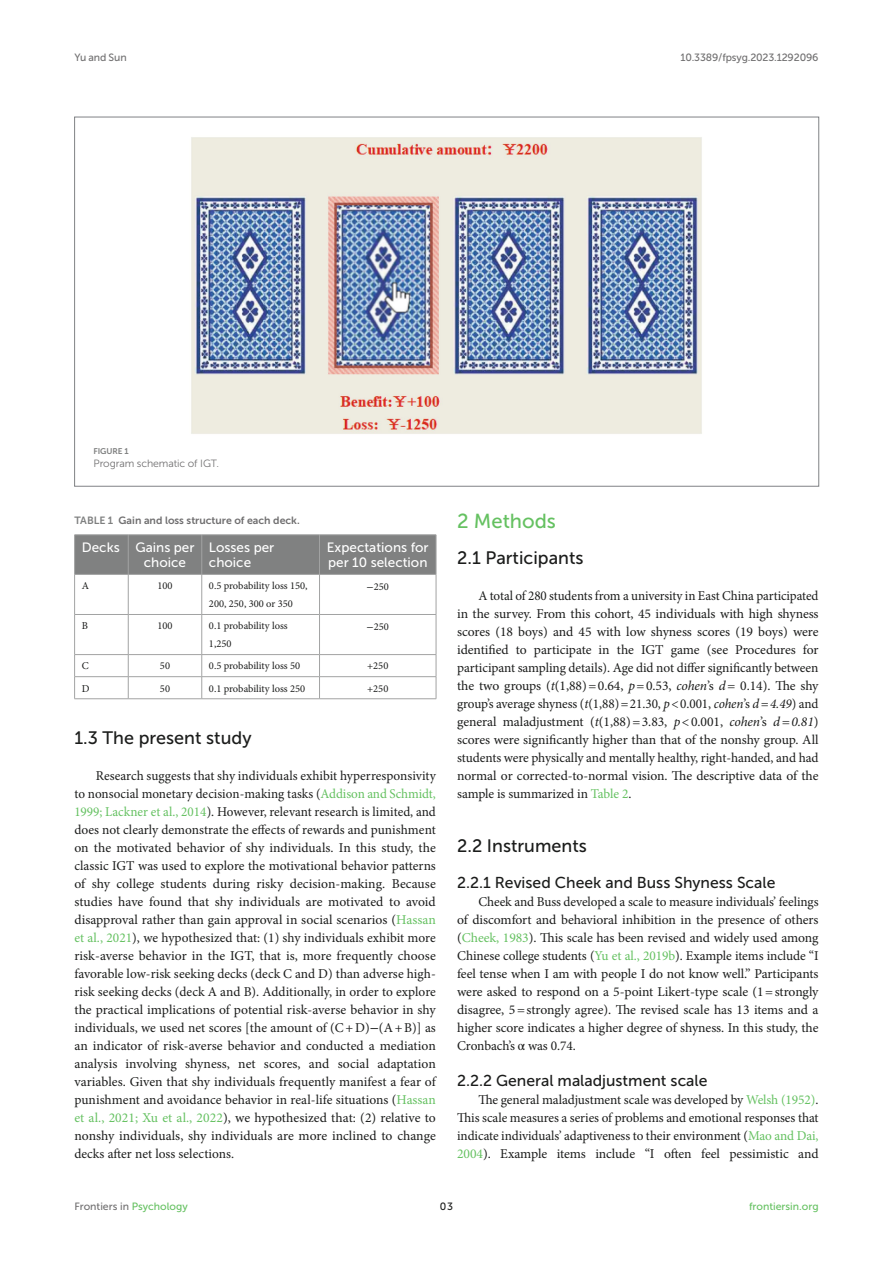
<style>
.page{position:relative;width:893px;height:1263px;background:#fff}
.page>*{position:absolute;margin:0;border:0;box-sizing:border-box;transform-origin:0 0}
.HEAD_1{font:20.25px "Museo Sans 500";color:#65c161}
.HEAD_2{font:18px "Museo Sans 500";color:#1b1c1b}
.HEAD_2_after_HEAD_1{font:18px "Museo Sans 500";color:#1b1c1b}
.HEAD_3_after_HEAD_2{font:15.75px "Museo Sans 500";color:#1b1c1b}
.HEAD_3{font:15.75px "Museo Sans 500";color:#1b1c1b}
.TEXT_FLUSH{font:13.5px/18px "Minion Pro";letter-spacing:-.005em;color:#1b1c1b;text-align:justify}
.TB_CH{font:13.5px/15px "Museo Sans 500";color:#fff}
.TB_TX{font:10.5px/18px "Minion Pro";color:#1b1c1b}
.t1{font:10.5px "Museo Sans 500";letter-spacing:-.015em;color:#706f70}
.TT{font:10.5px "Museo Sans 700";color:#706f70}
.FIG_LEG{font:10.5px "Museo Sans 300";letter-spacing:-.01em;color:#706f70}
.t2{font:10.5px "Museo Sans 500";color:#65c161}
.t3{font:10.5px "Museo Sans 500";color:#1b1c1b}
.FIG_HD{font:8.25px "Museo Sans 700";letter-spacing:-.01em;color:#7e7f7f}
.s1{color:#7e7f7f}
.s2{font-family:"STIX General"}
.s3{color:#65c161}
.s4{font-style:italic}
</style>
<div class="page">
<img style="left:191px;top:137px;width:511px;height:297px">
<div style="left:75px;top:535px;width:361px;height:39px;background:#808181"></div>
<hr style="left:202px;top:654px;width:118px;height:1px;background:#a2a3a3">
<hr style="left:202px;top:676px;width:118px;height:1px;background:#a2a3a3">
<hr style="left:202px;top:698px;width:118px;height:1px;background:#a2a3a3">
<hr style="left:201px;top:615px;width:1px;height:39px;background:#a2a3a3">
<hr style="left:128px;top:654px;width:74px;height:1px;background:#a2a3a3">
<hr style="left:128px;top:676px;width:74px;height:1px;background:#a2a3a3">
<svg style="left:201px;top:655px;width:1px;height:43px"></svg>
<hr style="left:128px;top:698px;width:74px;height:1px;background:#a2a3a3">
<hr style="left:319px;top:615px;width:1px;height:39px;background:#a2a3a3">
<hr style="left:436px;top:615px;width:1px;height:39px;background:#a2a3a3">
<hr style="left:320px;top:654px;width:116px;height:1px;background:#a2a3a3">
<hr style="left:320px;top:676px;width:116px;height:1px;background:#a2a3a3">
<svg style="left:319px;top:655px;width:1px;height:43px"></svg>
<svg style="left:436px;top:655px;width:1px;height:43px"></svg>
<hr style="left:320px;top:698px;width:116px;height:1px;background:#a2a3a3">
<hr style="left:74px;top:615px;width:1px;height:39px;background:#a2a3a3">
<hr style="left:128px;top:615px;width:1px;height:39px;background:#a2a3a3">
<hr style="left:74px;top:654px;width:54px;height:1px;background:#a2a3a3">
<hr style="left:74px;top:676px;width:54px;height:1px;background:#a2a3a3">
<svg style="left:74px;top:655px;width:1px;height:43px"></svg>
<svg style="left:128px;top:655px;width:1px;height:43px"></svg>
<hr style="left:74px;top:698px;width:54px;height:1px;background:#a2a3a3">
<hr style="left:128px;top:534px;width:74px;height:1px;background:#a2a3a3">
<hr style="left:128px;top:574px;width:74px;height:1px;background:#a2a3a3">
<hr style="left:202px;top:534px;width:118px;height:1px;background:#a2a3a3">
<hr style="left:201px;top:535px;width:1px;height:39px;background:#a2a3a3">
<hr style="left:202px;top:574px;width:118px;height:1px;background:#a2a3a3">
<hr style="left:320px;top:534px;width:116px;height:1px;background:#a2a3a3">
<hr style="left:319px;top:535px;width:1px;height:39px;background:#a2a3a3">
<hr style="left:436px;top:535px;width:1px;height:39px;background:#a2a3a3">
<hr style="left:320px;top:574px;width:116px;height:1px;background:#a2a3a3">
<hr style="left:74px;top:534px;width:54px;height:1px;background:#a2a3a3">
<hr style="left:74px;top:535px;width:1px;height:39px;background:#a2a3a3">
<hr style="left:128px;top:535px;width:1px;height:39px;background:#a2a3a3">
<hr style="left:74px;top:574px;width:54px;height:1px;background:#a2a3a3">
<hr style="left:128px;top:614px;width:74px;height:1px;background:#a2a3a3">
<hr style="left:201px;top:575px;width:1px;height:39px;background:#a2a3a3">
<hr style="left:202px;top:614px;width:118px;height:1px;background:#a2a3a3">
<hr style="left:319px;top:575px;width:1px;height:39px;background:#a2a3a3">
<hr style="left:436px;top:575px;width:1px;height:39px;background:#a2a3a3">
<hr style="left:320px;top:614px;width:116px;height:1px;background:#a2a3a3">
<hr style="left:74px;top:575px;width:1px;height:39px;background:#a2a3a3">
<hr style="left:128px;top:575px;width:1px;height:39px;background:#a2a3a3">
<hr style="left:74px;top:614px;width:54px;height:1px;background:#a2a3a3">
<p class="t1" style="left:74px;top:51px;width:54px">Yu and Sun</p>
<p class="t1" style="left:680px;top:51px;width:140px">10.3389/fpsyg.2023.1292096</p>
<p class="FIG_HD" style="left:94px;top:446px;width:37px">FIGURE 1</p>
<p class="FIG_LEG" style="left:94px;top:458px;width:127px">Program schematic of IGT.</p>
<p class="TT" style="left:74px;top:515px;width:227px"><span class="s1">TABLE 1</span> Gain and loss structure of each deck.</p>
<p class="TB_CH" style="left:82px;top:540px;width:40px">Decks</p>
<p class="TB_CH" style="left:135px;top:540px;width:61px;text-align:center">Gains per choice</p>
<p class="TB_CH" style="left:209px;top:540px;width:67px">Losses per choice</p>
<p class="TB_CH" style="left:327px;top:540px;width:103px">Expectations for per 10 selection</p>
<p class="TB_TX" style="left:82px;top:577px;width:9px">A</p>
<p class="TB_TX" style="left:157px;top:577px;width:17px">100</p>
<p class="TB_TX" style="left:209px;top:577px;width:100px">0.5 probability loss 150,<br>200, 250, 300 or 350</p>
<p class="TB_TX" style="left:367px;top:577px;width:24px"><span class="s2">−</span>250</p>
<p class="TB_TX" style="left:82px;top:617px;width:8px">B</p>
<p class="TB_TX" style="left:157px;top:617px;width:17px">100</p>
<p class="TB_TX" style="left:209px;top:617px;width:80px">0.1 probability loss<br>1,250</p>
<p class="TB_TX" style="left:367px;top:617px;width:24px"><span class="s2">−</span>250</p>
<p class="TB_TX" style="left:82px;top:657px;width:8px">C</p>
<p class="TB_TX" style="left:160px;top:657px;width:12px">50</p>
<p class="TB_TX" style="left:209px;top:657px;width:93px">0.5 probability loss 50</p>
<p class="TB_TX" style="left:367px;top:657px;width:23px">+250</p>
<p class="TB_TX" style="left:82px;top:679px;width:9px">D</p>
<p class="TB_TX" style="left:160px;top:679px;width:12px">50</p>
<p class="TB_TX" style="left:209px;top:679px;width:98px">0.1 probability loss 250</p>
<p class="TB_TX" style="left:367px;top:679px;width:23px">+250</p>
<p class="HEAD_2" style="left:74px;top:728px;width:179px">1.3 The present study</p>
<p class="TEXT_FLUSH" style="left:74px;top:767px;width:363px;text-indent:21px">Research suggests that shy individuals exhibit hyperresponsivity to nonsocial monetary decision-making tasks (<span class="s3">Addison and Schmidt, 1999; Lackner et al., 2014</span>). However, relevant research is limited, and does not clearly demonstrate the effects of rewards and punishment on the motivated behavior of shy individuals. In this study, the classic IGT was used to explore the motivational behavior patterns of shy college students during risky decision-making. Because studies have found that shy individuals are motivated to avoid disapproval rather than gain approval in social scenarios (<span class="s3">Hassan et al., 2021</span>), we hypothesized that: (1) shy individuals exhibit more risk-averse behavior in the IGT, that is, more frequently choose favorable low-risk seeking decks (deck C and D) than adverse high&shy;risk seeking decks (deck A and B). Additionally, in order to explore the practical implications of potential risk-averse behavior in shy individuals, we used net scores [the amount of (C+D)<span class="s2">−</span>(A+B)] as an indicator of risk-averse behavior and conducted a mediation analysis involving shyness, net scores, and social adaptation variables. Given that shy individuals frequently manifest a fear of punishment and avoidance behavior in real-life situations (<span class="s3">Hassan et al., 2021; Xu et al., 2022</span>), we hypothesized that: (2) relative to nonshy individuals, shy individuals are more inclined to change decks after net loss selections.</p>
<p class="HEAD_1" style="left:457px;top:510px;width:100px">2 Methods</p>
<p class="HEAD_2_after_HEAD_1" style="left:457px;top:548px;width:128px">2.1 Participants</p>
<p class="TEXT_FLUSH" style="left:457px;top:587px;width:363px;text-indent:21px">A total of 280 students from a university in East China participated in the survey. From this cohort, 45 individuals with high shyness scores (18 boys) and 45 with low shyness scores (19 boys) were identified to participate in the IGT game (see Procedures for participant sampling details). Age did not differ significantly between the two groups (<span class="s4">t</span>(1,88)=0.64, <span class="s4">p</span>=0.53, <span class="s4">cohen</span>’s <span class="s4">d=</span> 0.14). The shy group’s average shyness (<span class="s4">t</span>(1,88)=21.30, <span class="s4">p</span>&lt;0.001, <span class="s4">cohen</span>’s <span class="s4">d=4.49</span>) and general maladjustment (<span class="s4">t</span>(1,88)=3.83, <span class="s4">p</span>&lt;0.001, <span class="s4">cohen</span>’s <span class="s4">d=0.81</span>) scores were significantly higher than that of the nonshy group. All students were physically and mentally healthy, right-handed, and had normal or corrected-to-normal vision. The descriptive data of the sample is summarized in <span class="s3">Table 2</span>.</p>
<p class="HEAD_2" style="left:457px;top:836px;width:131px">2.2 Instruments</p>
<p class="HEAD_3_after_HEAD_2" style="left:457px;top:874px;width:320px">2.2.1 Revised Cheek and Buss Shyness Scale</p>
<p class="TEXT_FLUSH" style="left:457px;top:893px;width:363px;text-indent:21px">Cheek and Buss developed a scale to measure individuals’ feelings of discomfort and behavioral inhibition in the presence of others (<span class="s3">Cheek, 1983</span>). This scale has been revised and widely used among Chinese college students (<span class="s3">Yu et al., 2019b</span>). Example items include “I feel tense when I am with people I do not know well.” Participants were asked to respond on a 5-point Likert-type scale (1=strongly disagree, 5=strongly agree). The revised scale has 13 items and a higher score indicates a higher degree of shyness. In this study, the Cronbach’s <span class="s2">α</span> was 0.74.</p>
<p class="HEAD_3" style="left:457px;top:1072px;width:252px">2.2.2 General maladjustment scale</p>
<p class="TEXT_FLUSH" style="left:457px;top:1091px;width:363px;text-indent:21px">The general maladjustment scale was developed by <span class="s3">Welsh (1952)</span>.<br>This scale measures a series of problems and emotional responses that indicate individuals’ adaptiveness to their environment (<span class="s3">Mao and Dai, 2004</span>). Example items include “I often feel pessimistic and</p>
<p class="t1" style="left:74px;top:1200px;width:115px">Frontiers in <span class="s3">Psychology</span></p>
<p class="t3" style="left:440px;top:1200px;width:15px">03</p>
<p class="t2" style="left:749px;top:1200px;width:71px">frontiersin.org</p>
</div>
